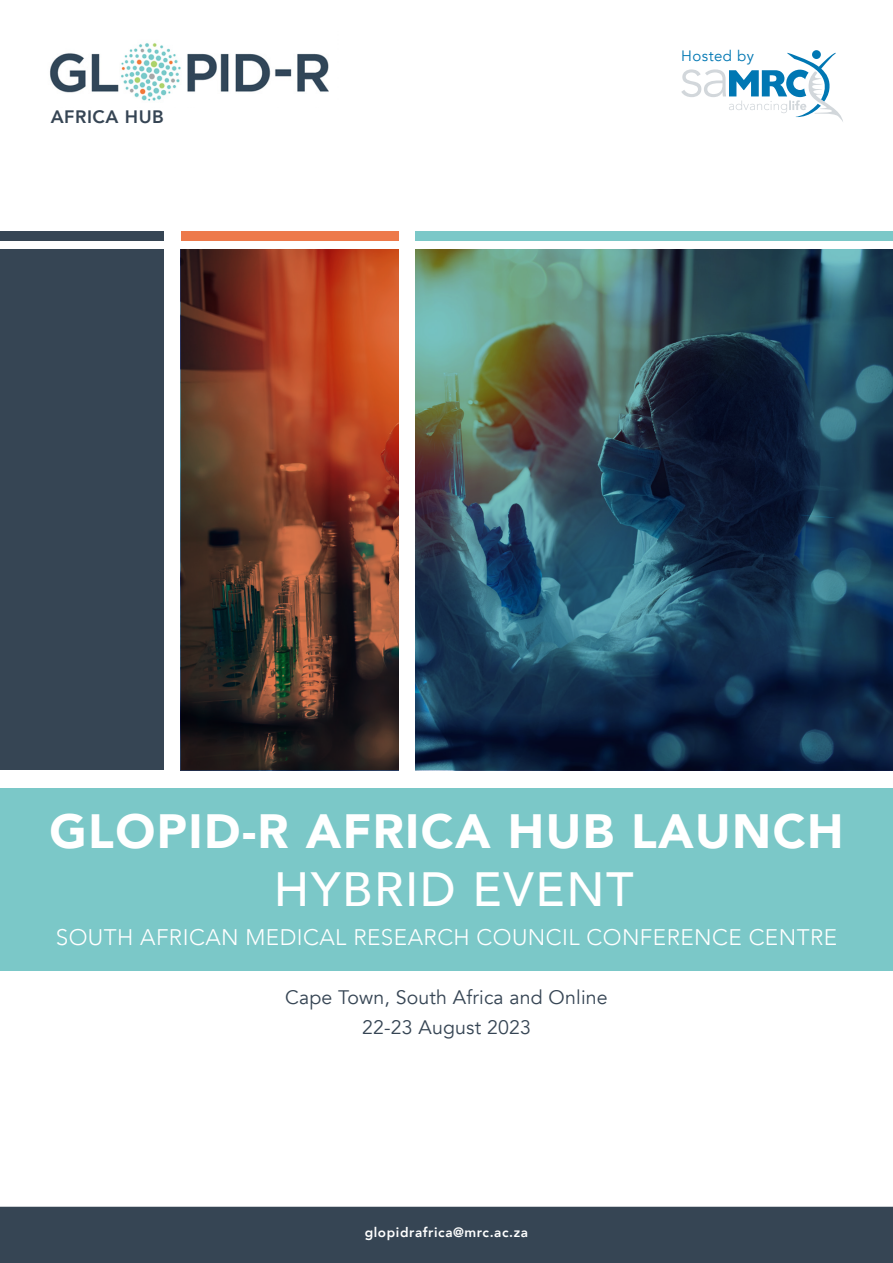
<style>
.page{position:relative;width:893px;height:1263px;background:#fff}
.page>*{position:absolute;margin:0;border:0;box-sizing:border-box;transform-origin:0 0}
.t1{font:900 48px "Avenir";letter-spacing:.03em;color:#fff}
.t2{font:500 48px "Avenir";letter-spacing:.035em;color:#fff}
.t3{font:300 22.5px "Avenir";letter-spacing:.02em;color:#fff}
.t4{font:19.5px/30px "Avenir";letter-spacing:.01em;color:#364554;text-align:center}
.t5{font:800 18px "Avenir";letter-spacing:.03em;color:#364554}
.t6{font:15px "Avenir";letter-spacing:.03em;color:#0077b3}
.t7{font:800 13.5px "Avenir";letter-spacing:.045em;color:#fff}
</style>
<div class="page">
<img style="left:50px;top:43px;width:279px;height:58px">
<svg style="left:681px;top:52px;width:162px;height:70px"></svg>
<div style="left:812px;top:50px;width:9px;height:9px;background:#0077b3;border-radius:50%"></div>
<div style="left:0;top:249px;width:164px;height:521px;background:#364554"></div>
<div style="left:0;top:232px;width:164px;height:9px;background:#364554"></div>
<svg style="left:181px;top:249px;width:218px;height:521px"></svg>
<div style="left:181px;top:232px;width:218px;height:9px;background:#ed7a4b"></div>
<img style="left:416px;top:249px;width:477px;height:521px">
<div style="left:416px;top:232px;width:477px;height:9px;background:#7bc8c8"></div>
<div style="left:0;top:789px;width:893px;height:182px;background:#7bc8c8"></div>
<div style="left:0;top:1207px;width:893px;height:56px;background:#364554"></div>
<p class="t5" style="left:51px;top:102px;width:115px">AFRICA HUB</p>
<p class="t6" style="left:681px;top:47px;width:74px">Hosted by</p>
<h1 class="t1" style="left:49px;top:790px;width:796px">GLOPID-R AFRICA HUB LAUNCH</h1>
<h1 class="t2" style="left:274px;top:847px;width:361px">HYBRID EVENT</h1>
<p class="t3" style="left:56px;top:924px;width:783px">SOUTH AFRICAN MEDICAL RESEARCH COUNCIL CONFERENCE CENTRE</p>
<p class="t4" style="left:285px;top:983px;width:324px">Cape Town, South Africa and Online<br>22-23 August 2023</p>
<p class="t7" style="left:365px;top:1221px;width:165px">glopidrafrica@mrc.ac.za</p>
</div>
